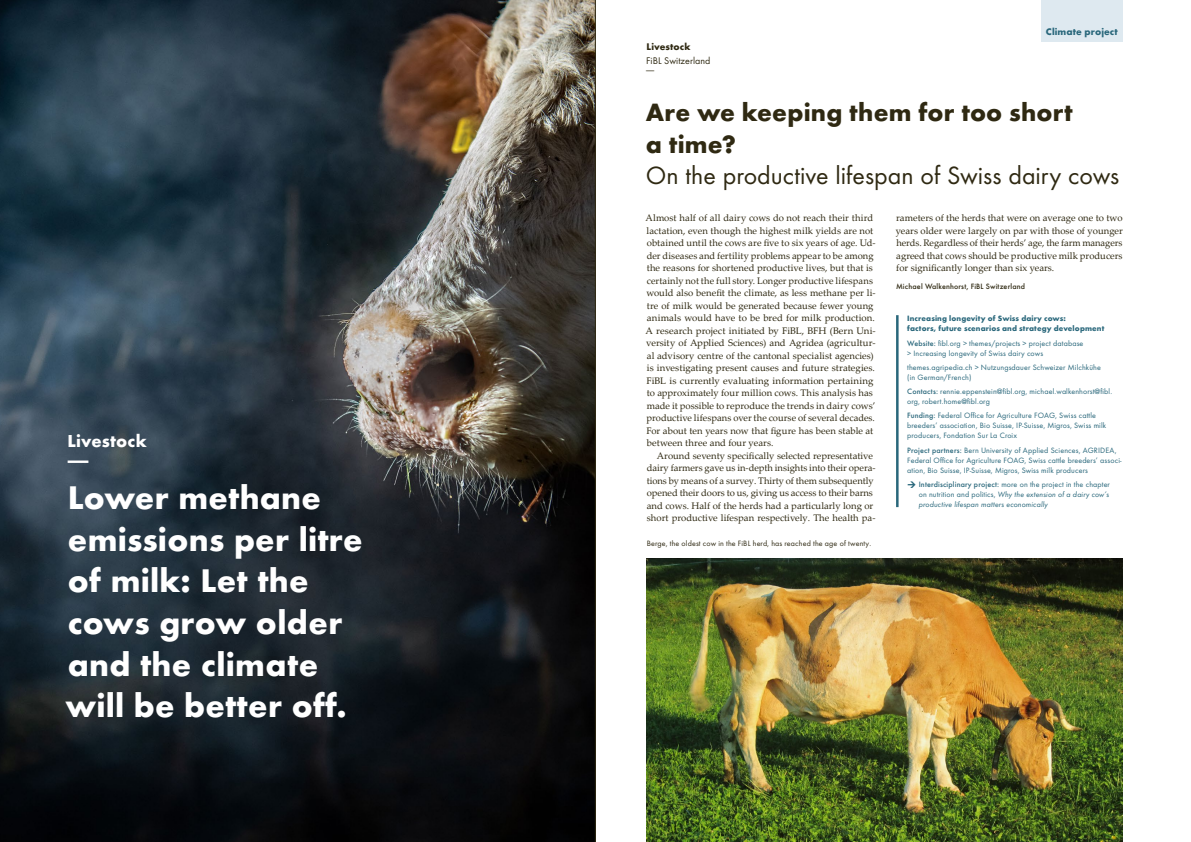
<style>
.page{position:relative;width:1191px;height:842px;background:#fff}
.page>*{position:absolute;margin:0;border:0;box-sizing:border-box;transform-origin:0 0}
.t1{font:700 34px/41.7px "Function Pro";letter-spacing:.005em;color:#fff}
.t2{font:26px "Function Pro";color:#2f2912}
.t3{font:700 26px/31.3px "Function Pro";letter-spacing:.01em;color:#2f2912}
.t4{font:700 18px/19px "Function Pro";letter-spacing:.01em;color:#fff}
.t5{font:10px/9px "Function Pro";letter-spacing:.005em;color:#2f2912}
.t6{font:700 10px "Function Pro";letter-spacing:.01em;color:#29677b}
.t7{font:700 10px "Function Pro";letter-spacing:.01em;color:#2f2912}
.t8{font:9.5px/12.5px "Palatino Linotype";color:#2f2912}
.t9{font:8px/10px "Function Pro";letter-spacing:.015em;color:#29677b}
.t10{font:italic 8px/10px "Function Pro";letter-spacing:.015em;color:#29677b;text-align:justify}
.t11{font:700 8px/10px "Function Pro";letter-spacing:.015em;color:#29677b}
.t12{font:8px "Function Pro";letter-spacing:.015em;color:#2f2912}
.t13{font:500 8px "Function Pro";letter-spacing:.015em;color:#2f2912}
.s1{font-weight:500}
.s2{font-weight:500;font-style:normal}
.s3{font-style:normal}
</style>
<div class="page">
<img style="left:0;top:0;width:595px;height:842px">
<img style="left:646px;top:559px;width:477px;height:283px">
<hr style="left:896px;top:315px;width:2px;height:192px;background:#29677b">
<div style="left:1041px;top:0;width:81px;height:41px;background:#dee9f0"></div>
<hr style="left:595px;top:0;width:1px;height:842px;background:#2f2912">
<h3 class="t4" style="left:68px;top:432px;width:81px">Livestock —</h3>
<h1 class="t1" style="left:65px;top:476px;width:299px">Lower methane emissions per litre of milk: Let the cows grow older and the climate will be better off.</h1>
<p class="t7" style="left:646px;top:40px;width:46px">Livestock</p>
<p class="t5" style="left:646px;top:56px;width:66px">FiBL Switzerland —</p>
<p class="t6" style="left:1045px;top:26px;width:73px">Climate project</p>
<h2 class="t3" style="left:646px;top:97px;width:428px">Are we keeping them for too short a time?</h2>
<h2 class="t2" style="left:646px;top:160px;width:475px">On the productive lifespan of Swiss dairy cows</h2>
<p class="t8" style="left:645px;top:212px;width:232px">Almost half of all dairy cows do not reach their third lactation, even though the highest milk yields are not obtained until the cows are five to six years of age. Ud&shy;der diseases and fertility problems appear to be among the reasons for shortened productive lives, but that is certainly not the full story. Longer productive lifespans would also benefit the climate, as less methane per li&shy;tre of milk would be generated because fewer young animals would have to be bred for milk production.<br>A research project initiated by FiBL, BFH (Bern Uni&shy;versity of Applied Sciences) and Agridea (agricultur&shy;al advisory centre of the cantonal specialist agencies) is investigating present causes and future strategies.<br>FiBL is currently evaluating information pertaining to approximately four million cows. This analysis has made it possible to reproduce the trends in dairy cows’ productive lifespans over the course of several decades.<br>For about ten years now that figure has been stable at between three and four years.</p>
<p class="t8" style="left:646px;top:449px;width:230px;text-indent:10px">Around seventy specifically selected representative dairy farmers gave us in-depth insights into their opera&shy;tions by means of a survey. Thirty of them subsequently opened their doors to us, giving us access to their barns and cows. Half of the herds had a particularly long or short productive lifespan respectively. The health pa-</p>
<p class="t12" style="left:647px;top:539px;width:226px">Berge, the oldest cow in the FiBL herd, has reached the age of twenty.</p>
<p class="t8" style="left:895px;top:212px;width:229px;text-align:justify">rameters of the herds that were on average one to two years older were largely on par with those of younger herds. Regardless of their herds’ age, the farm managers agreed that cows should be productive milk producers for significantly longer than six years.</p>
<p class="t13" style="left:896px;top:282px;width:131px">Michael Walkenhorst, FiBL Switzerland</p>
<p class="t11" style="left:907px;top:314px;width:199px">Increasing longevity of Swiss dairy cows:<br>factors, future scenarios and strategy development</p>
<p class="t9" style="left:907px;top:338px;width:178px"><span class="s1">Website:</span> fibl.org &gt; themes/projects &gt; project database &gt; Increasing longevity of Swiss dairy cows</p>
<p class="t9" style="left:907px;top:362px;width:195px">themes.agripedia.ch &gt; Nutzungsdauer Schweizer Milchkühe (in German/French)</p>
<p class="t9" style="left:907px;top:386px;width:206px"><span class="s1">Contacts:</span> rennie.eppenstein@fibl.org, michael.walkenhorst@fibl. org, robert.home@fibl.org</p>
<p class="t9" style="left:907px;top:411px;width:200px"><span class="s1">Funding:</span> Federal Office for Agriculture FOAG, Swiss cattle breeders’ association, Bio Suisse, IP-Suisse, Migros, Swiss milk producers, Fondation Sur La Croix</p>
<p class="t9" style="left:907px;top:445px;width:216px"><span class="s1">Project partners:</span> Bern University of Applied Sciences, AGRIDEA,<br>Federal Office for Agriculture FOAG, Swiss cattle breeders’ associ&shy;ation, Bio Suisse, IP-Suisse, Migros, Swiss milk producers</p>
<p class="t10" style="left:918px;top:479px;width:193px"><span class="s2">Interdisciplinary project:</span> <span class="s3">more on the project in the chapter on nutrition and politics,</span> Why the extension of a dairy cow’s productive lifespan matters economically</p>
</div>
